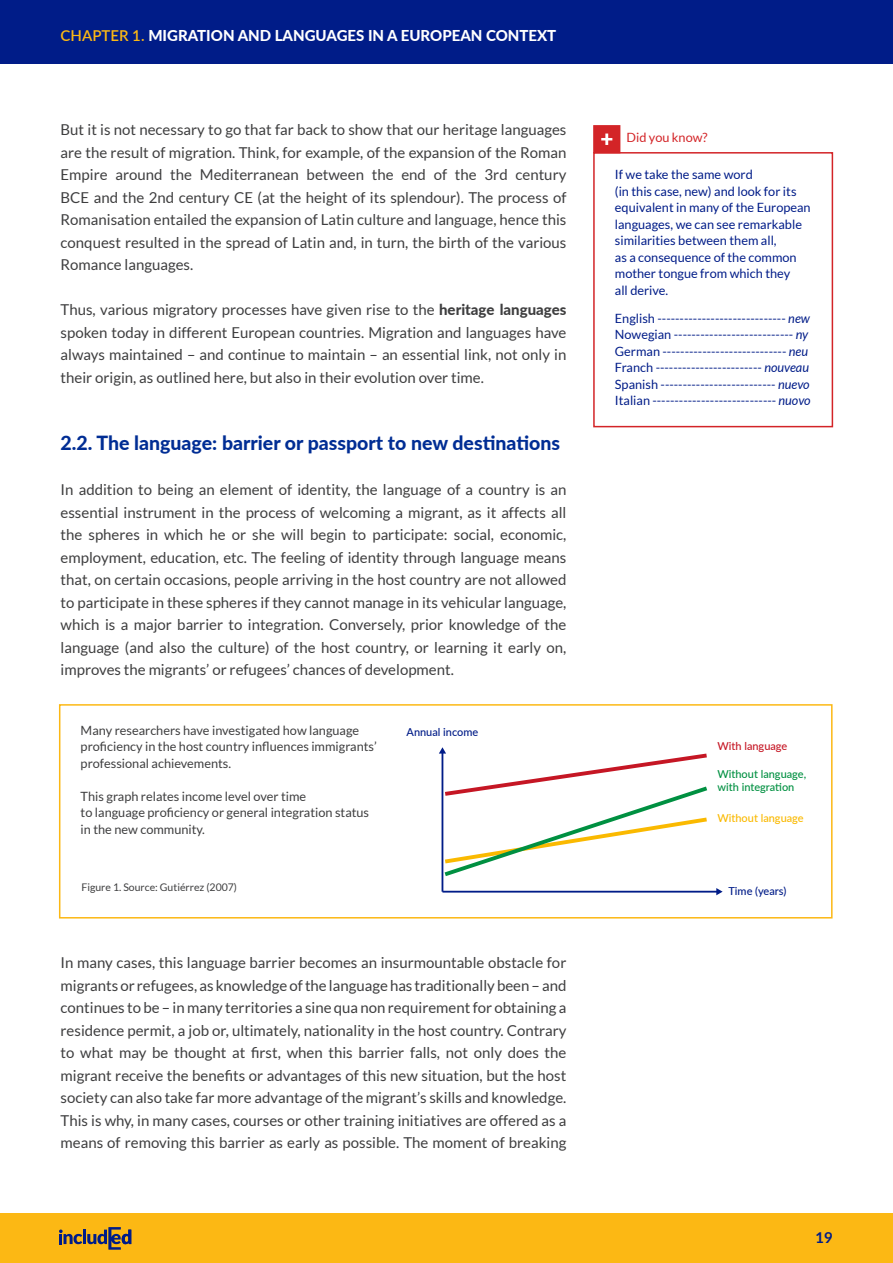
<style>
.page{position:relative;width:893px;height:1263px;background:#fff}
.page>*{position:absolute;margin:0;border:0;box-sizing:border-box;transform-origin:0 0}
.t1{font:800 19.5px "Lato";color:#002d94}
.t2{font:15px/22.5px "Lato";color:#3e3e3f;text-align:justify}
.t3{font:800 15px "Lato";color:#fff}
.t4{font:700 15px "Lato";color:#001c88}
.t5{font:12.75px/16.5px "Lato";color:#001c88}
.t6{font:12.75px/16.5px "Lato";color:#3e3e3f}
.t7{font:12.75px "Lato";color:#d32427}
.t8{font:500 10.95px/13.2px "Lato";color:#009041}
.t9{font:500 10.95px "Lato";color:#001c88}
.t10{font:500 10.95px "Lato";color:#fab900}
.t11{font:500 10.95px "Lato";color:#c51624}
.t12{font:10.5px "Lato";color:#3e3e3f}
.s1{font-weight:600;color:#fcb814}
.s2{font-weight:800}
.s3{font-style:italic}
</style>
<div class="page">
<div style="left:0;top:1213px;width:893px;height:50px;background:#fcb814"></div>
<svg style="left:59px;top:1227px;width:72px;height:23px"></svg>
<div style="left:0;top:0;width:893px;height:64px;background:#001c88"></div>
<div style="left:59px;top:704px;width:773px;height:214px;border:2px solid #fcb814"></div>
<hr style="left:442px;top:752px;width:1px;height:140px;background:#001c88">
<hr style="left:442px;top:891px;width:275px;height:1px;background:#001c88">
<svg style="left:716px;top:888px;width:7px;height:7px"></svg>
<svg style="left:439px;top:747px;width:269px;height:132px"></svg>
<div style="left:593px;top:152px;width:240px;height:275px;border:2px solid #d32427"></div>
<div style="left:593px;top:125px;width:27px;height:28px;background:#d32427;border:2px solid #d32427"></div>
<svg style="left:601px;top:134px;width:11px;height:11px"></svg>
<p class="t3" style="left:61px;top:24px;width:497px"><span class="s1">CHAPTER 1.</span> MIGRATION AND LANGUAGES IN A EUROPEAN CONTEXT</p>
<p class="t2" style="left:61px;top:119px;width:507px">But it is not necessary to go that far back to show that our heritage languages are the result of migration. Think, for example, of the expansion of the Roman Empire around the Mediterranean between the end of the 3rd century BCE and the 2nd century CE (at the height of its splendour). The process of Romanisation entailed the expansion of Latin culture and language, hence this conquest resulted in the spread of Latin and, in turn, the birth of the various Romance languages.</p>
<p class="t2" style="left:61px;top:299px;width:507px">Thus, various migratory processes have given rise to the <span class="s2">heritage languages </span>spoken today in different European countries. Migration and languages have always maintained – and continue to maintain – an essential link, not only in their origin, as outlined here, but also in their evolution over time.</p>
<p class="t1" style="left:61px;top:429px;width:501px">2.2. The language: barrier or passport to new destinations</p>
<p class="t2" style="left:61px;top:479px;width:507px">In addition to being an element of identity, the language of a country is an essential instrument in the process of welcoming a migrant, as it affects all the spheres in which he or she will begin to participate: social, economic, employment, education, etc. The feeling of identity through language means that, on certain occasions, people arriving in the host country are not allowed to participate in these spheres if they cannot manage in its vehicular language, which is a major barrier to integration. Conversely, prior knowledge of the language (and also the culture) of the host country, or learning it early on, improves the migrants’ or refugees’ chances of development.</p>
<p class="t6" style="left:81px;top:722px;width:280px">Many researchers have investigated how language</p>
<p class="t6" style="left:81px;top:738px;width:298px">proficiency in the host country influences immigrants’ professional achievements.</p>
<p class="t6" style="left:81px;top:788px;width:227px">This graph relates income level over time</p>
<p class="t6" style="left:81px;top:804px;width:290px">to language proficiency or general integration status</p>
<p class="t6" style="left:81px;top:821px;width:126px">in the new community.</p>
<p class="t12" style="left:81px;top:881px;width:157px">Figure 1. Source: Gutiérrez (2007)</p>
<p class="t9" style="left:407px;top:724px;width:73px">Annual income</p>
<p class="t2" style="left:61px;top:951px;width:507px">In many cases, this language barrier becomes an insurmountable obstacle for migrants or refugees, as knowledge of the language has traditionally been – and continues to be – in many territories a sine qua non requirement for obtaining a residence permit, a job or, ultimately, nationality in the host country. Contrary to what may be thought at first, when this barrier falls, not only does the migrant receive the benefits or advantages of this new situation, but the host society can also take far more advantage of the migrant’s skills and knowledge.<br>This is why, in many cases, courses or other training initiatives are offered as a means of removing this barrier as early as possible. The moment of breaking</p>
<p class="t7" style="left:626px;top:130px;width:83px">Did you know?</p>
<p class="t5" style="left:615px;top:166px;width:139px">If we take the same word</p>
<p class="t5" style="left:615px;top:183px;width:197px">(in this case, new) and look for its equivalent in many of the European languages, we can see remarkable similarities between them all,</p>
<p class="t5" style="left:615px;top:249px;width:183px">as a consequence of the common mother tongue from which they</p>
<p class="t5" style="left:615px;top:282px;width:55px">all derive.</p>
<p class="t5" style="left:615px;top:310px;width:197px">English ----------------------------- <span class="s3">new</span></p>
<p class="t5" style="left:615px;top:326px;width:195px">Nowegian --------------------------- <span class="s3">ny</span></p>
<p class="t5" style="left:615px;top:343px;width:195px">German ---------------------------- <span class="s3">neu</span></p>
<p class="t5" style="left:615px;top:359px;width:196px">Franch ------------------------ <span class="s3">nouveau</span></p>
<p class="t5" style="left:615px;top:376px;width:196px">Spanish -------------------------- <span class="s3">nuevo</span></p>
<p class="t5" style="left:615px;top:392px;width:197px">Italian ---------------------------- <span class="s3">nuovo</span></p>
<p class="t11" style="left:717px;top:739px;width:71px">With language</p>
<p class="t8" style="left:717px;top:767px;width:90px">Without language, with integration</p>
<p class="t10" style="left:717px;top:810px;width:88px">Without language</p>
<p class="t9" style="left:728px;top:883px;width:59px">Time (years)</p>
<p class="t4" style="left:815px;top:1229px;width:19px">19</p>
</div>
